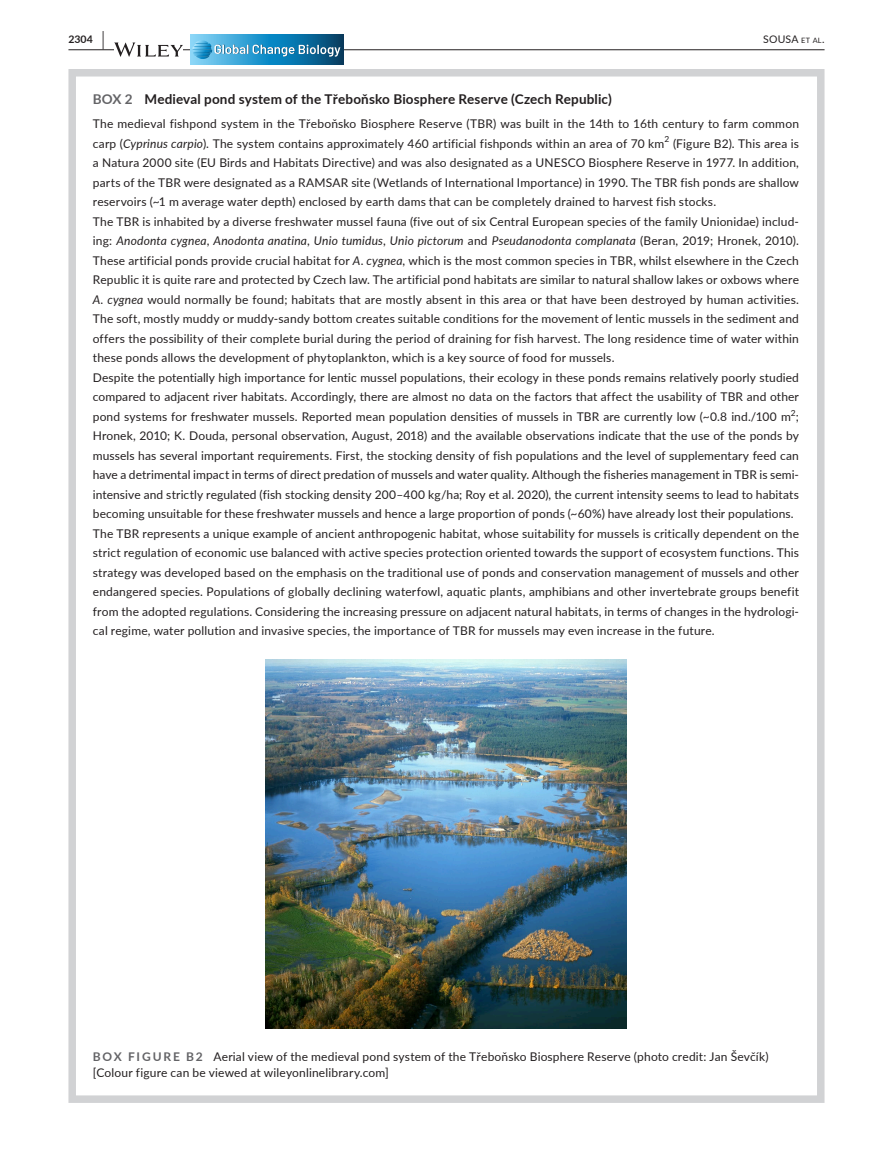
<style>
.page{position:relative;width:893px;height:1174px;background:#fff}
.page>*{position:absolute;margin:0;border:0;box-sizing:border-box;transform-origin:0 0}
.t1{font:700 13.5px "Lato";letter-spacing:.01em;color:#231f20}
.t2{font:12px/19.5px "Lato";letter-spacing:.01em;color:#231f20}
.t3{font:10.5px "Lato";letter-spacing:.02em;color:#231f20}
.t4{font:700 10.5px "Lato";color:#231f20}
.t5{font:8.4px "Lato";color:#231f20}
.s1{font-size:19.5px}
.s2{font-size:7.35px}
.s3{color:#636366}
.s4{font-style:italic}
.s5{font-weight:700;color:#636366}
</style>
<div class="page">
<hr style="left:68px;top:49px;width:756px;height:1px;background:#231f20">
<svg style="left:114px;top:42px;width:69px;height:15px"></svg>
<svg style="left:191px;top:64px;width:153px;height:1px"></svg>
<svg style="left:191px;top:35px;width:153px;height:29px"></svg>
<svg style="left:192px;top:40px;width:149px;height:19px"></svg>
<div style="left:68px;top:69px;width:756px;height:1033px;border:8px solid #d1d2d4"></div>
<img style="left:265px;top:659px;width:362px;height:369px">
<p class="t4" style="left:68px;top:31px;width:37px">2304 <span class="s1">|</span></p>
<p class="t3" style="left:763px;top:31px;width:63px">SOUSA <span class="s2">et al</span>.</p>
<p class="t1" style="left:93px;top:89px;width:520px"><span class="s3">BOX 2</span> Medieval pond system of the Třeboňsko Biosphere Reserve (Czech Republic)</p>
<p class="t2" style="left:93px;top:114px;width:708px">The medieval fishpond system in the Třeboňsko Biosphere Reserve (TBR) was built in the 14th to 16th century to farm common carp (<span class="s4">Cyprinus carpio</span>). The system contains approximately 460 artificial fishponds within an area of 70 km</p>
<p class="t5" style="left:665px;top:133px;width:6px">2</p>
<p class="t2" style="left:93px;top:133px;width:708px;text-indent:580px">(Figure B2). This area is a Natura 2000 site (EU Birds and Habitats Directive) and was also designated as a UNESCO Biosphere Reserve in 1977. In addition, parts of the TBR were designated as a RAMSAR site (Wetlands of International Importance) in 1990. The TBR fish ponds are shallow reservoirs (~1 m average water depth) enclosed by earth dams that can be completely drained to harvest fish stocks.<br>The TBR is inhabited by a diverse freshwater mussel fauna (five out of six Central European species of the family Unionidae) includ&shy;ing: <span class="s4">Anodonta cygnea</span>, <span class="s4">Anodonta anatina</span>, <span class="s4">Unio tumidus</span>, <span class="s4">Unio pictorum</span> and <span class="s4">Pseudanodonta complanata</span> (Beran, 2019; Hronek, 2010).<br>These artificial ponds provide crucial habitat for <span class="s4">A. cygnea</span>, which is the most common species in TBR, whilst elsewhere in the Czech Republic it is quite rare and protected by Czech law. The artificial pond habitats are similar to natural shallow lakes or oxbows where <span class="s4">A. cygnea</span> would normally be found; habitats that are mostly absent in this area or that have been destroyed by human activities.<br>The soft, mostly muddy or muddy-sandy bottom creates suitable conditions for the movement of lentic mussels in the sediment and offers the possibility of their complete burial during the period of draining for fish harvest. The long residence time of water within these ponds allows the development of phytoplankton, which is a key source of food for mussels.<br>Despite the potentially high importance for lentic mussel populations, their ecology in these ponds remains relatively poorly studied compared to adjacent river habitats. Accordingly, there are almost no data on the factors that affect the usability of TBR and other pond systems for freshwater mussels. Reported mean population densities of mussels in TBR are currently low (~0.8 ind./100 m ;</p>
<p class="t5" style="left:791px;top:406px;width:6px">2</p>
<p class="t2" style="left:93px;top:426px;width:708px">Hronek, 2010; K. Douda, personal observation, August, 2018) and the available observations indicate that the use of the ponds by mussels has several important requirements. First, the stocking density of fish populations and the level of supplementary feed can have a detrimental impact in terms of direct predation of mussels and water quality. Although the fisheries management in TBR is semi&shy;intensive and strictly regulated (fish stocking density 200–400 kg/ha; Roy et al. 2020), the current intensity seems to lead to habitats becoming unsuitable for these freshwater mussels and hence a large proportion of ponds (~60%) have already lost their populations.<br>The TBR represents a unique example of ancient anthropogenic habitat, whose suitability for mussels is critically dependent on the strict regulation of economic use balanced with active species protection oriented towards the support of ecosystem functions. This strategy was developed based on the emphasis on the traditional use of ponds and conservation management of mussels and other endangered species. Populations of globally declining waterfowl, aquatic plants, amphibians and other invertebrate groups benefit from the adopted regulations. Considering the increasing pressure on adjacent natural habitats, in terms of changes in the hydrologi&shy;cal regime, water pollution and invasive species, the importance of TBR for mussels may even increase in the future.</p>
<p class="t2" style="left:93px;top:1047px;width:677px;line-height:16.5px"><span class="s5">BOX FIGURE B2</span> Aerial view of the medieval pond system of the Třeboňsko Biosphere Reserve (photo credit: Jan Ševčík) [Colour figure can be viewed at wileyonlinelibrary.com]</p>
</div>
